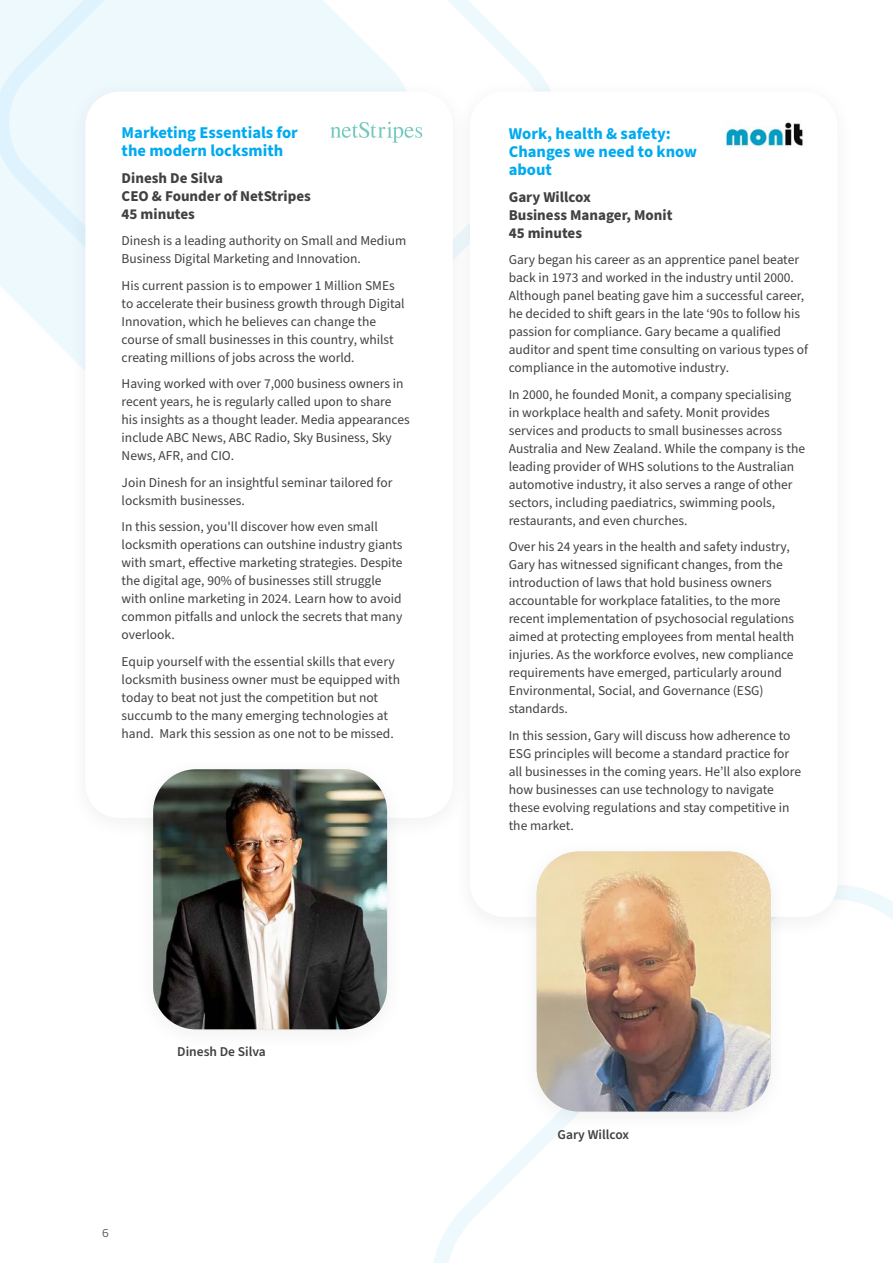
<style>
.page{position:relative;width:893px;height:1263px;background:#fff}
.page>*{position:absolute;margin:0;border:0;box-sizing:border-box;transform-origin:0 0}
._8_12_Content_gray_Source_Sans_Pro{font:700 16.5px/18px "Source Sans Pro";color:#00aaf0}
._8_12_Content_gray_Source_Sans_Pro-2{font:700 15px/18px "Source Sans Pro";color:#414141}
._8_12_Content_gray_Source_Sans_Pro-3{font:13.5px/18px "Source Sans Pro";color:#414141}
._8_12_Content_gray_Source_Sans_Pro-4{font:600 13.5px "Source Sans Pro";color:#414141}
._8_Content_gray_R_Titillium_Web{font:12px "Titillium Web";color:#5b605a}
</style>
<div class="page">
<svg style="left:0;top:0;width:543px;height:352px"></svg>
<svg style="left:434px;top:887px;width:459px;height:376px"></svg>
<div style="left:67px;top:77px;width:405px;height:764px;background:#231f20;opacity:.07"></div>
<div style="left:85px;top:92px;width:368px;height:726px;background:#fff;border-radius:34px"></div>
<svg style="left:330px;top:122px;width:92px;height:21px"></svg>
<div style="left:135px;top:755px;width:271px;height:297px;background:#fefefe"></div>
<img style="left:153px;top:769px;width:234px;height:260px">
<div style="left:451px;top:77px;width:405px;height:863px;background:#fafafa"></div>
<div style="left:470px;top:92px;width:367px;height:825px;background:#fff;border-radius:34px"></div>
<div style="left:518px;top:837px;width:271px;height:298px;background:#fefefe"></div>
<img style="left:537px;top:851px;width:234px;height:260px">
<img style="left:723px;top:120px;width:80px;height:28px">
<p class="_8_12_Content_gray_Source_Sans_Pro" style="left:122px;top:124px;width:178px">Marketing Essentials for the modern locksmith</p>
<p class="_8_12_Content_gray_Source_Sans_Pro-2" style="left:122px;top:169px;width:191px">Dinesh De Silva<br>CEO &amp; Founder of NetStripes<br>45 minutes</p>
<p class="_8_12_Content_gray_Source_Sans_Pro-3" style="left:122px;top:232px;width:286px">Dinesh is a leading authority on Small and Medium<br>Business Digital Marketing and Innovation.</p>
<p class="_8_12_Content_gray_Source_Sans_Pro-3" style="left:122px;top:277px;width:285px">His current passion is to empower 1 Million SMEs to accelerate their business growth through Digital Innovation, which he believes can change the course of small businesses in this country, whilst creating millions of jobs across the world.</p>
<p class="_8_12_Content_gray_Source_Sans_Pro-3" style="left:122px;top:375px;width:290px">Having worked with over 7,000 business owners in recent years, he is regularly called upon to share his insights as a thought leader. Media appearances include ABC News, ABC Radio, Sky Business, Sky News, AFR, and CIO.</p>
<p class="_8_12_Content_gray_Source_Sans_Pro-3" style="left:122px;top:474px;width:272px">Join Dinesh for an insightful seminar tailored for locksmith businesses.</p>
<p class="_8_12_Content_gray_Source_Sans_Pro-3" style="left:122px;top:518px;width:282px">In this session, you'll discover how even small locksmith operations can outshine industry giants with smart, effective marketing strategies. Despite the digital age, 90% of businesses still struggle with online marketing in 2024. Learn how to avoid common pitfalls and unlock the secrets that many overlook.</p>
<p class="_8_12_Content_gray_Source_Sans_Pro-3" style="left:122px;top:653px;width:280px">Equip yourself with the essential skills that every locksmith business owner must be equipped with today to beat not just the competition but not succumb to the many emerging technologies at hand. Mark this session as one not to be missed.</p>
<p class="_8_Content_gray_R_Titillium_Web" style="left:102px;top:1224px;width:8px">6</p>
<p class="_8_12_Content_gray_Source_Sans_Pro-4" style="left:177px;top:1043px;width:90px">Dinesh De Silva</p>
<p class="_8_12_Content_gray_Source_Sans_Pro" style="left:509px;top:125px;width:190px">Work, health &amp; safety:<br>Changes we need to know about</p>
<p class="_8_12_Content_gray_Source_Sans_Pro-2" style="left:509px;top:188px;width:165px">Gary Willcox<br>Business Manager, Monit<br>45 minutes</p>
<p class="_8_12_Content_gray_Source_Sans_Pro-3" style="left:509px;top:251px;width:301px">Gary began his career as an apprentice panel beater back in 1973 and worked in the industry until 2000.<br>Although panel beating gave him a successful career, he decided to shift gears in the late ‘90s to follow his passion for compliance. Gary became a qualified auditor and spent time consulting on various types of compliance in the automotive industry.</p>
<p class="_8_12_Content_gray_Source_Sans_Pro-3" style="left:509px;top:386px;width:298px">In 2000, he founded Monit, a company specialising in workplace health and safety. Monit provides services and products to small businesses across Australia and New Zealand. While the company is the leading provider of WHS solutions to the Australian automotive industry, it also serves a range of other sectors, including paediatrics, swimming pools, restaurants, and even churches.</p>
<p class="_8_12_Content_gray_Source_Sans_Pro-3" style="left:509px;top:538px;width:287px">Over his 24 years in the health and safety industry, Gary has witnessed significant changes, from the introduction of laws that hold business owners accountable for workplace fatalities, to the more recent implementation of psychosocial regulations aimed at protecting employees from mental health injuries. As the workforce evolves, new compliance requirements have emerged, particularly around Environmental, Social, and Governance (ESG) standards.</p>
<p class="_8_12_Content_gray_Source_Sans_Pro-3" style="left:509px;top:726px;width:294px">In this session, Gary will discuss how adherence to ESG principles will become a standard practice for all businesses in the coming years. He’ll also explore how businesses can use technology to navigate these evolving regulations and stay competitive in the market.</p>
<p class="_8_12_Content_gray_Source_Sans_Pro-4" style="left:558px;top:1125px;width:73px">Gary Willcox</p>
</div>
